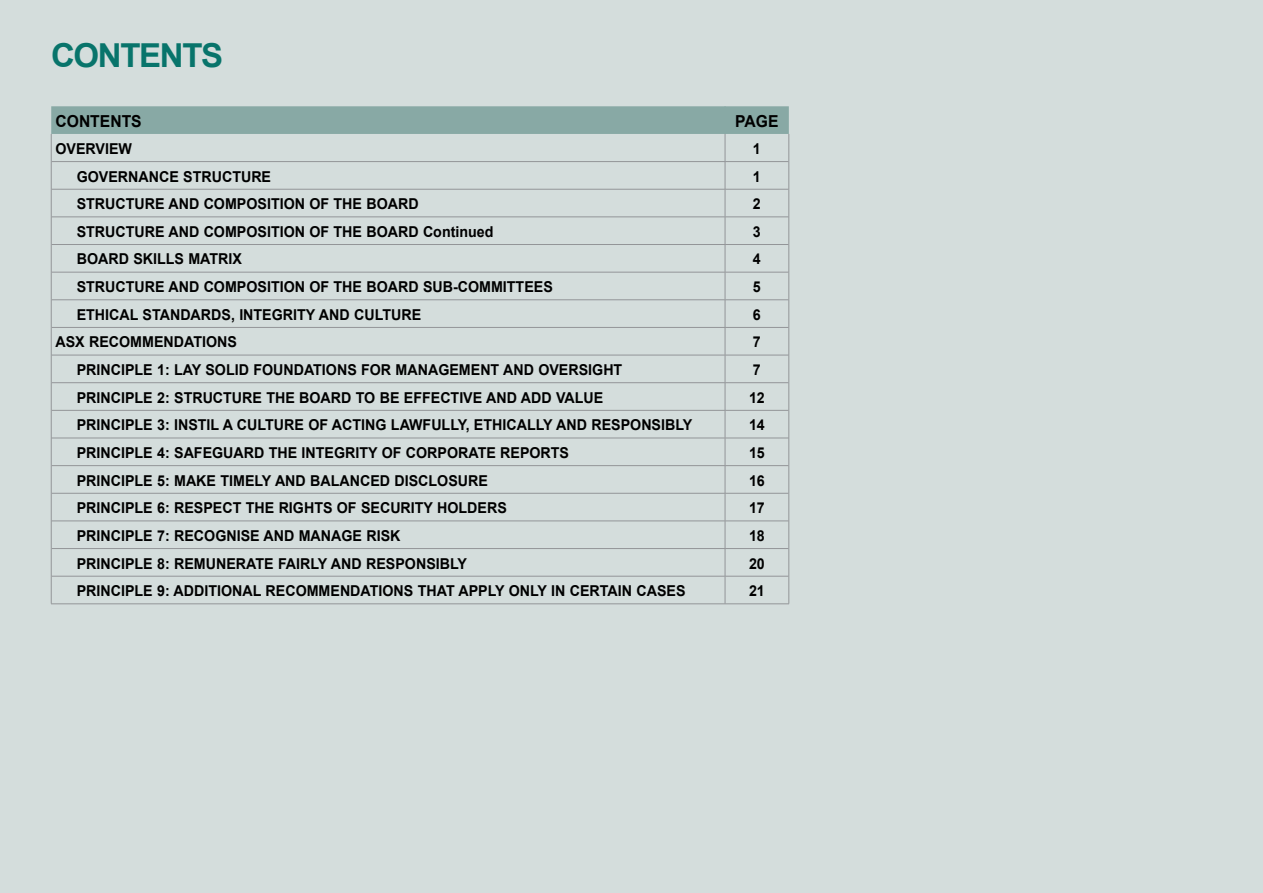
<style>
.page{position:relative;width:1263px;height:893px;background:#d4dddc}
.page>*{position:absolute;margin:0;border:0;box-sizing:border-box;transform-origin:0 0}
.t1{font:700 33px "Arial";letter-spacing:-.04em;color:#08746b}
.t2{font:700 16.5px "Arial";color:#000;scale:.95 1}
.t3{font:700 15px "Arial";color:#000;scale:.95 1}
</style>
<div class="page">
<svg style="left:51px;top:106px;width:738px;height:498px"></svg>
<hr style="left:51px;top:604px;width:674px;height:1px;background:#939598">
<hr style="left:725px;top:604px;width:64px;height:1px;background:#939598">
<h1 class="t1" style="left:51px;top:33px;width:174px">CONTENTS</h1>
<p class="t2" style="left:55px;top:110px;width:92px">CONTENTS</p>
<p class="t2" style="left:735px;top:110px;width:47px">PAGE</p>
<p class="t3" style="left:55px;top:139px;width:82px">OVERVIEW</p>
<p class="t3" style="left:753px;top:139px;width:10px">1</p>
<p class="t3" style="left:77px;top:166px;width:206px">GOVERNANCE STRUCTURE</p>
<p class="t3" style="left:753px;top:166px;width:10px">1</p>
<p class="t3" style="left:77px;top:194px;width:361px">STRUCTURE AND COMPOSITION OF THE BOARD</p>
<p class="t3" style="left:753px;top:194px;width:10px">2</p>
<p class="t3" style="left:77px;top:222px;width:440px">STRUCTURE AND COMPOSITION OF THE BOARD Continued</p>
<p class="t3" style="left:753px;top:222px;width:10px">3</p>
<p class="t3" style="left:77px;top:249px;width:175px">BOARD SKILLS MATRIX</p>
<p class="t3" style="left:753px;top:249px;width:10px">4</p>
<p class="t3" style="left:77px;top:277px;width:503px">STRUCTURE AND COMPOSITION OF THE BOARD SUB-COMMITTEES</p>
<p class="t3" style="left:753px;top:277px;width:10px">5</p>
<p class="t3" style="left:77px;top:305px;width:364px">ETHICAL STANDARDS, INTEGRITY AND CULTURE</p>
<p class="t3" style="left:753px;top:305px;width:10px">6</p>
<p class="t3" style="left:55px;top:332px;width:192px">ASX RECOMMENDATIONS</p>
<p class="t3" style="left:753px;top:332px;width:10px">7</p>
<p class="t3" style="left:77px;top:360px;width:576px">PRINCIPLE 1: LAY SOLID FOUNDATIONS FOR MANAGEMENT AND OVERSIGHT</p>
<p class="t3" style="left:753px;top:360px;width:10px">7</p>
<p class="t3" style="left:77px;top:388px;width:556px">PRINCIPLE 2: STRUCTURE THE BOARD TO BE EFFECTIVE AND ADD VALUE</p>
<p class="t3" style="left:749px;top:388px;width:18px">12</p>
<p class="t3" style="left:77px;top:415px;width:649px">PRINCIPLE 3: INSTIL A CULTURE OF ACTING LAWFULLY, ETHICALLY AND RESPONSIBLY</p>
<p class="t3" style="left:749px;top:415px;width:18px">14</p>
<p class="t3" style="left:77px;top:443px;width:520px">PRINCIPLE 4: SAFEGUARD THE INTEGRITY OF CORPORATE REPORTS</p>
<p class="t3" style="left:749px;top:443px;width:18px">15</p>
<p class="t3" style="left:77px;top:470px;width:434px">PRINCIPLE 5: MAKE TIMELY AND BALANCED DISCLOSURE</p>
<p class="t3" style="left:749px;top:470px;width:18px">16</p>
<p class="t3" style="left:77px;top:498px;width:454px">PRINCIPLE 6: RESPECT THE RIGHTS OF SECURITY HOLDERS</p>
<p class="t3" style="left:749px;top:498px;width:18px">17</p>
<p class="t3" style="left:77px;top:526px;width:342px">PRINCIPLE 7: RECOGNISE AND MANAGE RISK</p>
<p class="t3" style="left:749px;top:526px;width:18px">18</p>
<p class="t3" style="left:77px;top:553px;width:412px">PRINCIPLE 8: REMUNERATE FAIRLY AND RESPONSIBLY</p>
<p class="t3" style="left:749px;top:553px;width:18px">20</p>
<p class="t3" style="left:77px;top:581px;width:642px">PRINCIPLE 9: ADDITIONAL RECOMMENDATIONS THAT APPLY ONLY IN CERTAIN CASES</p>
<p class="t3" style="left:749px;top:581px;width:18px">21</p>
</div>
